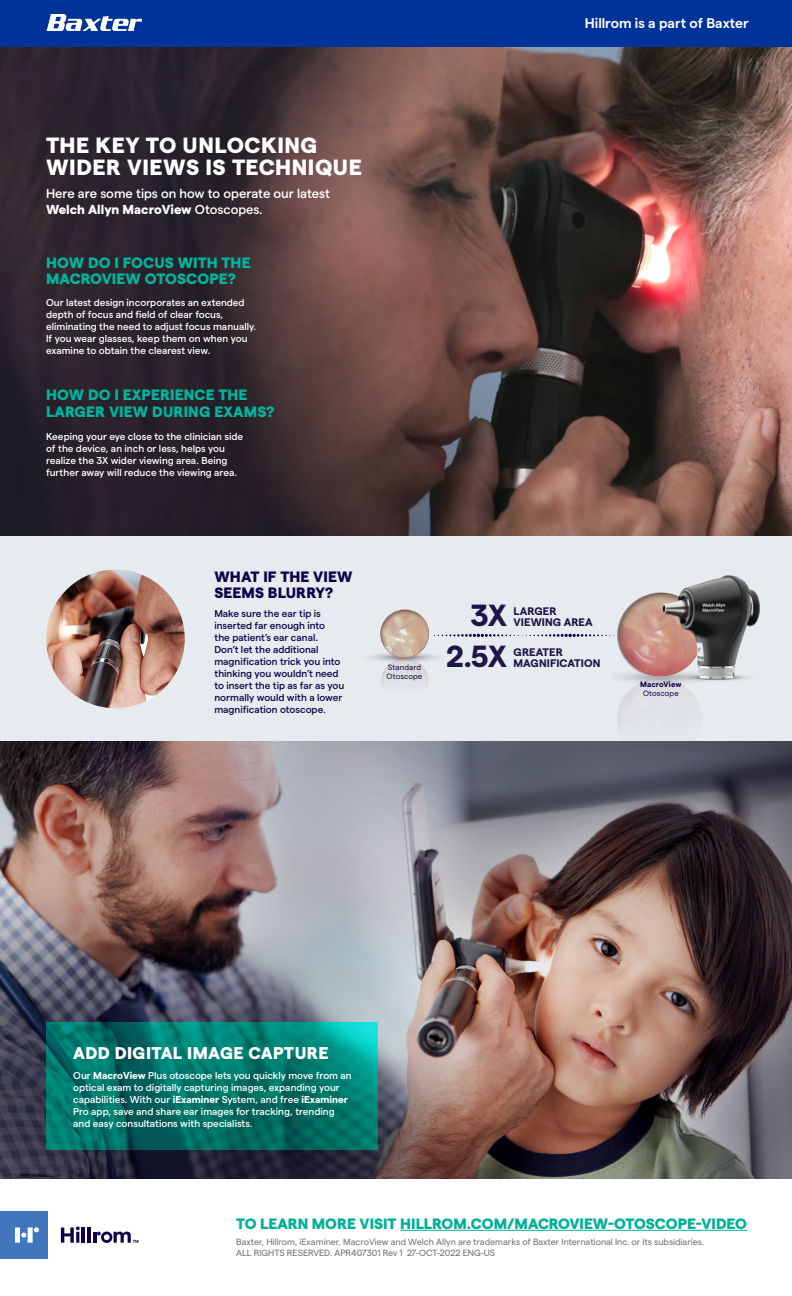
<style>
.page{position:relative;width:792px;height:1296px;background:#fff}
.page>*{position:absolute;margin:0;border:0;box-sizing:border-box;transform-origin:0 0}
.t1{font:700 30.5px/40.4px "Matter";color:#201547;text-align:right}
.t2{font:800 22px/22px "Matter";letter-spacing:.025em;color:#fff}
.t3{font:800 17px "Matter";letter-spacing:.025em;color:#fff}
.t4{font:800 15px/16.7px "Matter";letter-spacing:.01em;color:#00b59e}
.t5{font:800 15px "Matter";color:#00b097}
.t6{font:800 15px/16.7px "Matter";letter-spacing:.01em;color:#100249}
.t7{font:600 14px "Matter";color:#fff}
.t8{font:500 13px/15.6px "Matter";color:#fff}
.t9{font:700 11px/11px "Matter";letter-spacing:.01em;color:#201547}
.t10{font:500 10px/12px "Matter";color:#fff}
.t11{font:500 10px/12px "Matter";color:#100249}
.t12{font:9px/11px "Matter";color:#6d6e71}
.t13{font:7.7px/8.8px "Matter";letter-spacing:.015em;color:#100249}
.t14{font:700 7.7px "Matter";letter-spacing:.015em;color:#100249}
.s1{font-weight:800}
.s2{font-weight:700}
</style>
<div class="page">
<div style="left:0;top:536px;width:792px;height:206px;background:#e6ebf0"></div>
<img style="left:0;top:742px;width:792px;height:437px">
<svg style="left:46px;top:1023px;width:332px;height:127px;background:#01776c"></svg>
<img style="left:612px;top:701px;width:95px;height:89px">
<img style="left:0;top:46px;width:792px;height:490px">
<div style="left:0;top:0;width:792px;height:46px;background:#039"></div>
<img style="left:46px;top:14px;width:95px;height:16px">
<div style="left:0;top:1211px;width:48px;height:48px;background:#4076bb"></div>
<hr style="left:82px;top:1227px;width:3px;height:16px;background:#100249">
<hr style="left:87px;top:1227px;width:4px;height:16px;background:#100249">
<svg style="left:61px;top:1226px;width:19px;height:17px"></svg>
<svg style="left:15px;top:1227px;width:24px;height:16px"></svg>
<svg style="left:93px;top:1232px;width:45px;height:11px"></svg>
<img style="left:365px;top:610px;width:86px;height:133px">
<img style="left:380px;top:609px;width:49px;height:49px;border-radius:24px">
<img style="left:617px;top:592px;width:143px;height:109px">
<img style="left:663px;top:575px;width:96px;height:104px">
<hr style="left:400px;top:1230px;width:347px;height:1px;background:#00b097">
<svg style="left:434px;top:634px;width:181px;height:3px"></svg>
<img style="left:46px;top:570px;width:139px;height:138px;border-radius:69px">
<h3 class="t7" style="left:585px;top:13px;width:165px">Hillrom is a part of Baxter</h3>
<h2 class="t2" style="left:46px;top:132px;width:317px">THE KEY TO UNLOCKING<br>WIDER VIEWS IS TECHNIQUE</h2>
<h3 class="t8" style="left:46px;top:185px;width:285px">Here are some tips on how to operate our latest<br><span class="s1">Welch Allyn MacroView</span> Otoscopes.</h3>
<h3 class="t4" style="left:46px;top:253px;width:206px">HOW DO I FOCUS WITH THE<br>MACROVIEW OTOSCOPE?</h3>
<p class="t10" style="left:46px;top:295px;width:212px">Our latest design incorporates an extended depth of focus and field of clear focus, eliminating the need to adjust focus manually.<br>If you wear glasses, keep them on when you examine to obtain the clearest view.</p>
<h3 class="t4" style="left:46px;top:386px;width:230px">HOW DO I EXPERIENCE THE<br>LARGER VIEW DURING EXAMS?</h3>
<p class="t10" style="left:46px;top:430px;width:199px">Keeping your eye close to the clinician side of the device, an inch or less, helps you realize the 3X wider viewing area. Being further away will reduce the viewing area.</p>
<h3 class="t6" style="left:214px;top:567px;width:140px">WHAT IF THE VIEW<br>SEEMS BLURRY?</h3>
<p class="t11" style="left:214px;top:606px;width:131px">Make sure the ear tip is inserted far enough into<br>the patient’s ear canal.<br>Don’t let the additional magnification trick you into thinking you wouldn’t need to insert the tip as far as you normally would with a lower magnification otoscope.</p>
<p class="t13" style="left:387px;top:662px;width:37px">Standard<br>Otoscope</p>
<h1 class="t1" style="left:447px;top:593px;width:62px">3X<br>2.5X</h1>
<p class="t9" style="left:514px;top:605px;width:81px">LARGER<br>VIEWING AREA</p>
<p class="t9" style="left:514px;top:645px;width:88px">GREATER<br>MAGNIFICATION</p>
<p class="t14" style="left:640px;top:679px;width:43px">MacroView</p>
<p class="t13" style="left:643px;top:688px;width:37px">Otoscope</p>
<h3 class="t3" style="left:73px;top:1040px;width:257px">ADD DIGITAL IMAGE CAPTURE</h3>
<p class="t10" style="left:73px;top:1069px;width:280px">Our <span class="s2">MacroView</span> Plus otoscope lets you quickly move from an optical exam to digitally capturing images, expanding your capabilities. With our <span class="s2">iExaminer</span> System, and free <span class="s2">iExaminer </span>Pro app, save and share ear images for tracking, trending and easy consultations with specialists.</p>
<h3 class="t5" style="left:236px;top:1212px;width:512px">TO LEARN MORE VISIT HILLROM.COM/MACROVIEW-OTOSCOPE-VIDEO</h3>
<p class="t12" style="left:236px;top:1235px;width:469px">Baxter, Hillrom, iExaminer, MacroView and Welch Allyn are trademarks of Baxter International Inc. or its subsidiaries.<br>ALL RIGHTS RESERVED. APR407301 Rev 1 27-OCT-2022 ENG-US</p>
</div>
